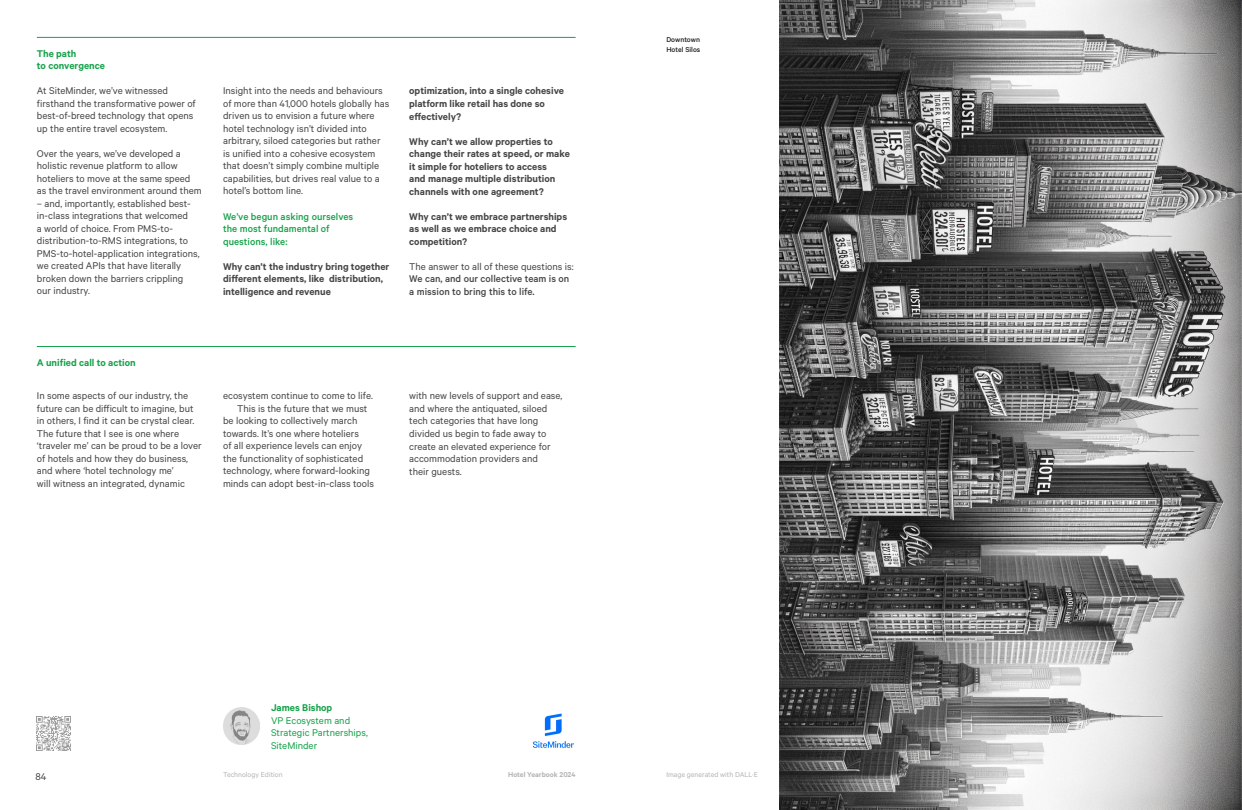
<style>
.page{position:relative;width:1242px;height:810px;background:#fff}
.page>*{position:absolute;margin:0;border:0;box-sizing:border-box;transform-origin:0 0}
.t1{font:11px/12.5px "Calibre";color:#464646}
.t2{font:600 11px/12.5px "Calibre";color:#464646}
.t3{font:500 11px/12.5px "Calibre";color:#16a34a}
.t4{font:500 11px/12.5px "Calibre";color:#464646}
.t5{font:600 11px/12.5px "Calibre";color:#16a34a}
.t6{font:11px/12.5px "Calibre";color:#16a34a}
.t7{font:8px "Calibre";color:#b4b4b4}
.t8{font:500 8px/9.5px "Calibre";color:#231f20}
.t9{font:600 8px "Calibre";color:#b4b4b4}
</style>
<div class="page">
<img style="left:37px;top:716px;width:34px;height:33px">
<hr style="left:37px;top:37px;width:538px;height:1px;background:#16a34a">
<hr style="left:37px;top:346px;width:538px;height:1px;background:#16a34a">
<img style="left:223px;top:707px;width:37px;height:37px">
<img style="left:532px;top:713px;width:42px;height:35px">
<img style="left:779px;top:0;width:462px;height:809px">
<p class="t5" style="left:37px;top:47px;width:70px">The path<br>to convergence</p>
<p class="t1" style="left:37px;top:84px;width:160px">At SiteMinder, we’ve witnessed firsthand the transformative power of best-of-breed technology that opens up the entire travel ecosystem.</p>
<p class="t1" style="left:37px;top:147px;width:166px">Over the years, we’ve developed a holistic revenue platform to allow hoteliers to move at the same speed as the travel environment around them</p>
<p class="t1" style="left:37px;top:197px;width:164px">– and, importantly, established best&shy;in-class integrations that welcomed<br>a world of choice. From PMS-to&shy;distribution-to-RMS integrations, to PMS-to-hotel-application integrations, we created APIs that have literally broken down the barriers crippling our industry.</p>
<p class="t1" style="left:223px;top:84px;width:168px">Insight into the needs and behaviours of more than 41,000 hotels globally has driven us to envision a future where hotel technology isn’t divided into arbitrary, siloed categories but rather is unified into a cohesive ecosystem that doesn’t simply combine multiple capabilities, but drives real value to a hotel’s bottom line.</p>
<p class="t3" style="left:223px;top:209px;width:132px">We’ve begun asking ourselves the most fundamental of questions, like:</p>
<p class="t2" style="left:223px;top:259px;width:168px">Why can’t the industry bring together different elements, like distribution, intelligence and revenue</p>
<p class="t2" style="left:409px;top:84px;width:156px">optimization, into a single cohesive platform like retail has done so effectively?</p>
<p class="t2" style="left:409px;top:134px;width:162px">Why can’t we allow properties to change their rates at speed, or make it simple for hoteliers to access<br>and manage multiple distribution channels with one agreement?</p>
<p class="t2" style="left:409px;top:209px;width:159px">Why can’t we embrace partnerships as well as we embrace choice and competition?</p>
<p class="t1" style="left:409px;top:259px;width:166px">The answer to all of these questions is:</p>
<p class="t4" style="left:409px;top:272px;width:162px">We can, and our collective team is on a mission to bring this to life.</p>
<p class="t5" style="left:37px;top:355px;width:100px">A unified call to action</p>
<p class="t1" style="left:37px;top:389px;width:166px">In some aspects of our industry, the future can be difficult to imagine, but in others, I find it can be crystal clear.<br>The future that I see is one where ‘traveler me’ can be proud to be a lover of hotels and how they do business, and where ‘hotel technology me’<br>will witness an integrated, dynamic</p>
<p class="t1" style="left:223px;top:389px;width:151px">ecosystem continue to come to life.</p>
<p class="t1" style="left:237px;top:401px;width:132px">This is the future that we must</p>
<p class="t1" style="left:223px;top:414px;width:136px">be looking to collectively march</p>
<p class="t1" style="left:223px;top:426px;width:137px">towards. It’s one where hoteliers</p>
<p class="t1" style="left:223px;top:439px;width:140px">of all experience levels can enjoy</p>
<p class="t1" style="left:223px;top:451px;width:142px">the functionality of sophisticated</p>
<p class="t1" style="left:223px;top:464px;width:148px">technology, where forward-looking</p>
<p class="t1" style="left:223px;top:476px;width:152px">minds can adopt best-in-class tools</p>
<p class="t1" style="left:409px;top:389px;width:155px">with new levels of support and ease, and where the antiquated, siloed tech categories that have long divided us begin to fade away to create an elevated experience for accommodation providers and<br>their guests.</p>
<p class="t5" style="left:271px;top:700px;width:63px">James Bishop</p>
<p class="t6" style="left:271px;top:713px;width:98px">VP Ecosystem and<br>Strategic Partnerships,<br>SiteMinder</p>
<p class="t1" style="left:35px;top:769px;width:12px">84</p>
<p class="t7" style="left:223px;top:769px;width:61px">Technology Edition</p>
<p class="t9" style="left:508px;top:769px;width:69px">Hotel Yearbook 2024</p>
<p class="t8" style="left:666px;top:35px;width:35px">Downtown<br>Hotel Silos</p>
<p class="t7" style="left:666px;top:769px;width:93px">Image generated with DALL·E</p>
</div>
